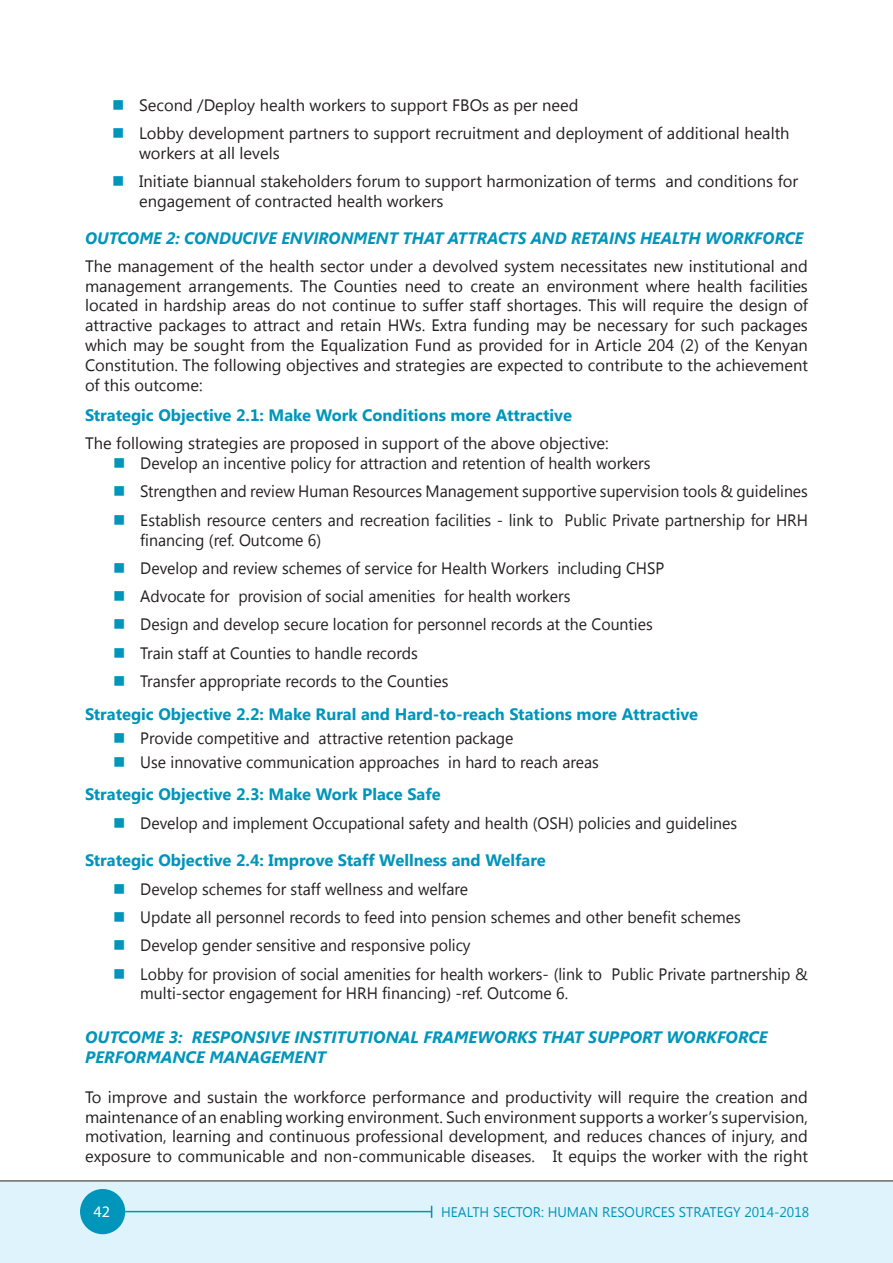
<style>
.page{position:relative;width:893px;height:1263px;background:#fff}
.page>*{position:absolute;margin:0;border:0;box-sizing:border-box;transform-origin:0 0}
.t1{font:22.5px "Myriad Arabic";color:#fff}
.t2{font:16.5px/19.8px "Segoe UI";color:#231f20}
.t3{font:16.5px/19.8px "Segoe UI";color:#231f20;scale:.96 1}
.t4{font:700 16.5px/32.5px "Segoe UI";color:#0095ba}
.t5{font:italic 700 16.5px/19.8px "Segoe UI";color:#0095ba}
.t6{font:13.95px "Segoe UI";color:#0095ba}
.s1{color:#0095ba}
.s2{font-weight:400;color:#231f20}
.s3{font-weight:700;color:#0095ba}
</style>
<div class="page">
<div style="left:0;top:1181px;width:893px;height:82px;background:#dff3fc"></div>
<div style="left:80px;top:1189px;width:45px;height:45px;background:#0095ba;border-radius:50%"></div>
<hr style="left:125px;top:1211px;width:307px;height:1px;background:#0095ba">
<hr style="left:0;top:1181px;width:893px;height:1px;background:#231f20">
<p class="t2" style="left:112px;top:94px;width:468px"><span class="s1">■</span> Second /Deploy health workers to support FBOs as per need</p>
<p class="t2" style="left:139px;top:122px;width:652px;text-indent:-27px"><span class="s1">■</span> Lobby development partners to support recruitment and deployment of additional health workers at all levels</p>
<p class="t2" style="left:139px;top:170px;width:661px;text-indent:-27px"><span class="s1">■</span> Initiate biannual stakeholders forum to support harmonization of terms and conditions for engagement of contracted health workers</p>
<p class="t5" style="left:85px;top:227px;width:720px">OUTCOME 2: CONDUCIVE ENVIRONMENT THAT ATTRACTS AND RETAINS HEALTH WORKFORCE</p>
<p class="t2" style="left:85px;top:255px;width:724px;text-align:justify">The management of the health sector under a devolved system necessitates new institutional and management arrangements. The Counties need to create an environment where health facilities located in hardship areas do not continue to suffer staff shortages. This will require the design of attractive packages to attract and retain HWs. Extra funding may be necessary for such packages which may be sought from the Equalization Fund as provided for in Article 204 (2) of the Kenyan Constitution. The following objectives and strategies are expected to contribute to the achievement of this outcome:</p>
<p class="t4" style="left:85px;top:398px;width:488px">Strategic Objective 2.1: M ake Work Conditions more Attractive</p>
<p class="t2" style="left:85px;top:433px;width:525px">The following strategies are proposed in support of the above objective:</p>
<p class="t3" style="left:113px;top:453px;width:561px"><span class="s1">■</span> Develop an incentive policy for attraction and retention of health workers</p>
<p class="t3" style="left:113px;top:481px;width:725px"><span class="s1">■</span> Strengthen and review Human Resources Management supportive supervision tools &amp; guidelines</p>
<p class="t3" style="left:140px;top:509px;width:697px;text-indent:-27px"><span class="s1">■</span> Establish resource centers and recreation facilities - link to Public Private partnership for HRH financing (ref. Outcome 6)</p>
<p class="t3" style="left:113px;top:557px;width:576px"><span class="s1">■</span> Develop and review schemes of service for Health Workers including CHSP</p>
<p class="t3" style="left:113px;top:586px;width:478px"><span class="s1">■</span> Advocate for provision of social amenities for health workers</p>
<p class="t3" style="left:113px;top:614px;width:563px"><span class="s1">■</span> Design and develop secure location for personnel records at the Counties</p>
<p class="t3" style="left:113px;top:642px;width:319px"><span class="s1">■</span> Train staff at Counties to handle records</p>
<p class="t4" style="left:85px;top:664px;width:615px;text-indent:28px">■ <span class="s2">Transfer appropriate records to the Counties<br></span>Strategic Objective 2.2: Make Rural and Hard-to-reach Stations more Attractive</p>
<p class="t3" style="left:113px;top:727px;width:418px"><span class="s1">■</span> Provide competitive and attractive retention package</p>
<p class="t3" style="left:85px;top:745px;width:537px;line-height:32.5px;text-indent:28px"><span class="s1">■</span> Use innovative communication approaches in hard to reach areas<br><span class="s3">Strategic Objective 2.3: M ake Work Place Safe</span></p>
<p class="t3" style="left:113px;top:812px;width:651px"><span class="s1">■</span> Develop and implement Occupational safety and health (OSH) policies and guidelines</p>
<p class="t4" style="left:85px;top:843px;width:462px">Strategic Objective 2.4: Improve Staff Wellness and Welfare</p>
<p class="t3" style="left:113px;top:878px;width:371px"><span class="s1">■</span> Develop schemes for staff wellness and welfare</p>
<p class="t3" style="left:113px;top:906px;width:655px"><span class="s1">■</span> Update all personnel records to feed into pension schemes and other benefit schemes</p>
<p class="t3" style="left:113px;top:935px;width:374px"><span class="s1">■</span> Develop gender sensitive and responsive policy</p>
<p class="t3" style="left:140px;top:963px;width:697px;text-indent:-27px"><span class="s1">■</span> Lobby for provision of social amenities for health workers- (link to Public Private partnership &amp; multi-sector engagement for HRH financing) -ref. Outcome 6.</p>
<p class="t5" style="left:85px;top:1026px;width:684px">OUTCOME 3: RESPONSIVE INSTITUTIONAL FRAMEWORKS THAT SUPPORT WORKFORCE<br>PERFORMANCE MANAGEMENT</p>
<p class="t2" style="left:85px;top:1086px;width:724px;text-align:justify">To improve and sustain the workforce performance and productivity will require the creation and maintenance of an enabling working environment. Such environment supports a worker’s supervision, motivation, learning and continuous professional development, and reduces chances of injury, and exposure to communicable and non-communicable diseases. It equips the worker with the right</p>
<h1 class="t1" style="left:94px;top:1196px;width:18px">42</h1>
<p class="t6" style="left:441px;top:1202px;width:254px">HEALTH SECTOR: Human ResourceS Strat</p>
<p class="t6" style="left:717px;top:1202px;width:94px">EGY 2014-2018</p>
</div>
